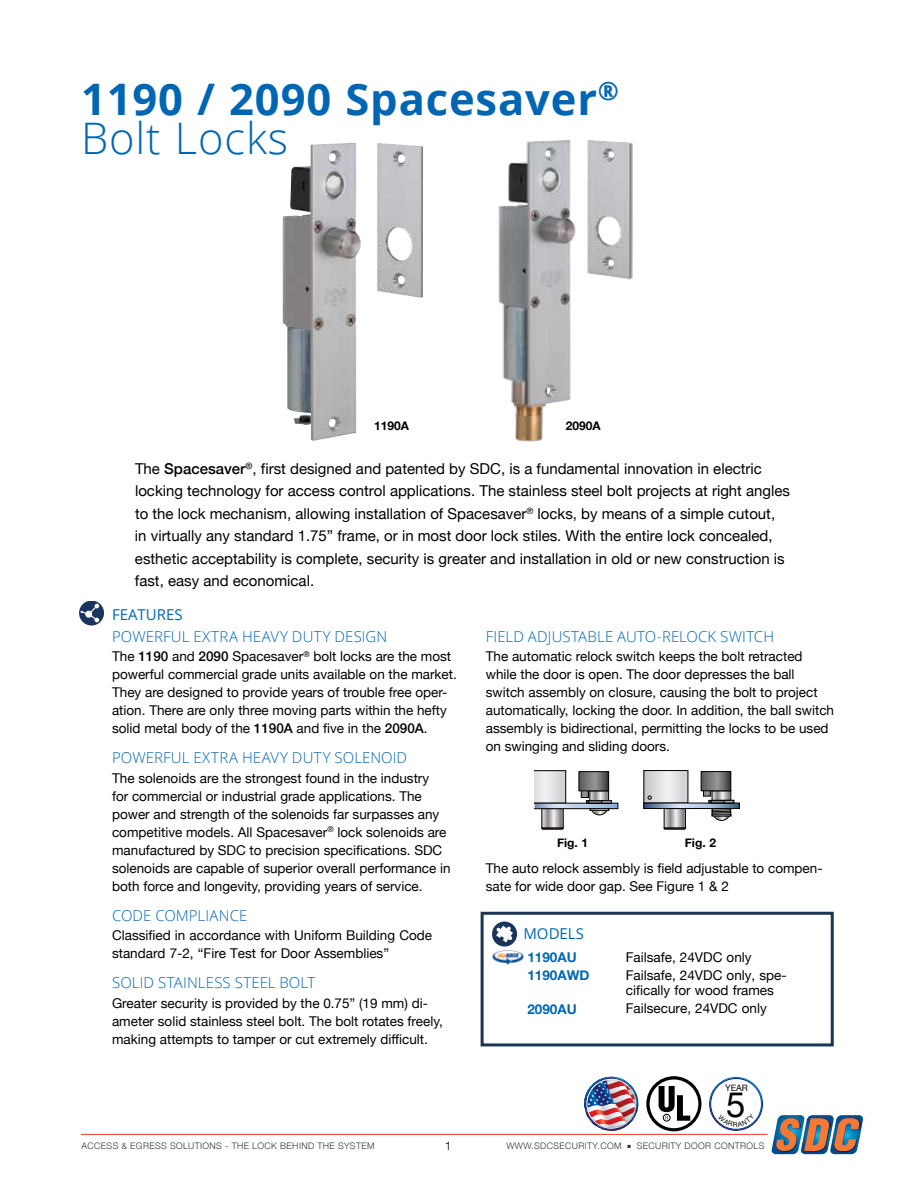
<style>
.page{position:relative;width:918px;height:1188px;background:#fff}
.page>*{position:absolute;margin:0;border:0;box-sizing:border-box;transform-origin:0 0}
.t1{font:700 43.5px/39px "Open Sans";letter-spacing:.02em;color:#0066b3}
.t2{font:34.65px "Helvetica Neue";color:#000}
.t3{font:15px/22.5px "Helvetica Neue";color:#000}
.t4{font:300 15px "Open Sans";letter-spacing:.01em;color:#0066b3}
.t5{font:15px "Open Sans";color:#0066b3}
.t6{font:13.5px/18px "Helvetica Neue";color:#000}
.t7{font:700 13.5px "Helvetica Neue";color:#0066b3}
.t8{font:700 12px "Helvetica Neue";color:#000}
.t9{font:300 12px "Helvetica Neue";color:#000}
.t10{font:300 9px "Helvetica Neue";letter-spacing:.04em;color:#343433}
.t11{font:8.7px "Helvetica Neue";color:#000}
.s1{font-weight:300}
.s2{font-weight:500}
</style>
<div class="page">
<hr style="left:81px;top:1134px;width:686px;height:1px;background:#ef3829">
<svg style="left:771px;top:1115px;width:92px;height:39px;background:#857f81"></svg>
<div style="left:481px;top:912px;width:353px;height:134px;border:3px solid #1c3553"></div>
<img style="left:498px;top:140px;width:135px;height:302px">
<img style="left:283px;top:143px;width:140px;height:298px">
<svg style="left:79px;top:601px;width:25px;height:25px"></svg>
<svg style="left:81px;top:604px;width:18px;height:18px"></svg>
<svg style="left:666px;top:810px;width:17px;height:16px"></svg>
<svg style="left:664px;top:828px;width:22px;height:1px"></svg>
<svg style="left:544px;top:815px;width:17px;height:11px"></svg>
<svg style="left:542px;top:828px;width:21px;height:1px"></svg>
<svg style="left:646px;top:772px;width:40px;height:29px"></svg>
<div style="left:644px;top:770px;width:44px;height:33px;border:1px solid #000"></div>
<svg style="left:703px;top:774px;width:26px;height:11px"></svg>
<div style="left:701px;top:772px;width:30px;height:19px;border:1px solid #000"></div>
<svg style="left:646px;top:805px;width:91px;height:2px"></svg>
<div style="left:644px;top:803px;width:95px;height:6px;border:1px solid #000"></div>
<svg style="left:535px;top:771px;width:83px;height:44px"></svg>
<svg style="left:703px;top:785px;width:31px;height:36px"></svg>
<div style="left:492px;top:922px;width:25px;height:25px;background:#19345d;border-radius:13px"></div>
<svg style="left:496px;top:926px;width:17px;height:16px"></svg>
<svg style="left:646px;top:1076px;width:55px;height:55px"></svg>
<div style="left:663px;top:1114px;width:7px;height:7px;border:1px solid #000;border-radius:50%"></div>
<img style="left:584px;top:1077px;width:54px;height:54px">
<img style="left:492px;top:950px;width:31px;height:15px">
<svg style="left:709px;top:1076px;width:54px;height:55px"></svg>
<h1 class="t1" style="left:81px;top:78px;width:540px">1190 / 2090 Spacesaver<sup>®<br></sup><span class="s1">Bolt Locks</span></h1>
<p class="t8" style="left:374px;top:418px;width:36px">1190A</p>
<p class="t8" style="left:566px;top:418px;width:36px">2090A</p>
<p class="t3" style="left:135px;top:457px;width:657px">The <span class="s2">Spacesaver</span><sup>®</sup>, first designed and patented by SDC, is a fundamental innovation in electric locking technology for access control applications. The stainless steel bolt projects at right angles to the lock mechanism, allowing installation of Spacesaver<sup>®</sup> locks, by means of a simple cutout, in virtually any standard 1.75” frame, or in most door lock stiles. With the entire lock concealed, esthetic acceptability is complete, security is greater and installation in old or new construction is fast, easy and economical.</p>
<p class="t5" style="left:112px;top:604px;width:72px">FEATURES</p>
<p class="t4" style="left:112px;top:626px;width:277px">POWERFUL EXTRA HEAVY DUTY DESIGN</p>
<p class="t6" style="left:112px;top:647px;width:346px">The <span class="s2">1190</span> and <span class="s2">2090</span> Spacesaver<sup>®</sup> bolt locks are the most powerful commercial grade units available on the market.<br>They are designed to provide years of trouble free oper&shy;ation. There are only three moving parts within the hefty solid metal body of the <span class="s2">1190A</span> and five in the <span class="s2">2090A</span>.</p>
<p class="t4" style="left:112px;top:747px;width:297px">POWERFUL EXTRA HEAVY DUTY SOLENOID</p>
<p class="t6" style="left:112px;top:769px;width:340px">The solenoids are the strongest found in the industry<br>for commercial or industrial grade applications. The power and strength of the solenoids far surpasses any competitive models. All Spacesaver<sup>®</sup> lock solenoids are manufactured by SDC to precision specifications. SDC solenoids are capable of superior overall performance in both force and longevity, providing years of service.</p>
<p class="t4" style="left:112px;top:905px;width:137px">CODE COMPLIANCE</p>
<p class="t6" style="left:112px;top:926px;width:322px">Classified in accordance with Uniform Building Code standard 7-2, “Fire Test for Door Assemblies”</p>
<p class="t4" style="left:112px;top:972px;width:205px">SOLID STAINLESS STEEL BOLT</p>
<p class="t6" style="left:112px;top:994px;width:332px">Greater security is provided by the 0.75” (19 mm) di&shy;ameter solid stainless steel bolt. The bolt rotates freely, making attempts to tamper or cut extremely difficult.</p>
<p class="t10" style="left:82px;top:1141px;width:294px">ACCESS &amp; EGRESS SOLUTIONS - THE LOCK BEHIND THE SYSTEM</p>
<p class="t9" style="left:445px;top:1138px;width:8px">1</p>
<p class="t4" style="left:486px;top:626px;width:290px">FIELD ADJUSTABLE AUTO-RELOCK SWITCH</p>
<p class="t6" style="left:486px;top:647px;width:350px">The automatic relock switch keeps the bolt retracted while the door is open. The door depresses the ball switch assembly on closure, causing the bolt to project automatically, locking the door. In addition, the ball switch assembly is bidirectional, permitting the locks to be used on swinging and sliding doors.</p>
<p class="t8" style="left:557px;top:835px;width:33px">Fig. 1</p>
<p class="t8" style="left:685px;top:835px;width:33px">Fig. 2</p>
<p class="t6" style="left:486px;top:859px;width:338px">The auto relock assembly is field adjustable to compen&shy;sate for wide door gap. See Figure 1 &amp; 2</p>
<p class="t5" style="left:523px;top:923px;width:62px">MODELS</p>
<p class="t7" style="left:527px;top:949px;width:51px">1190AU</p>
<p class="t6" style="left:626px;top:948px;width:127px">Failsafe, 24VDC only</p>
<p class="t7" style="left:527px;top:967px;width:64px">1190AWD</p>
<p class="t6" style="left:626px;top:968px;width:162px;line-height:15px">Failsafe, 24VDC only, spe&shy;cifically for wood frames</p>
<p class="t7" style="left:527px;top:1000px;width:51px">2090AU</p>
<p class="t6" style="left:626px;top:999px;width:143px">Failsecure, 24VDC only</p>
<p class="t11" style="left:725px;top:1082px;width:24px">YEAR</p>
<h2 class="t2" style="left:726px;top:1084px;width:21px">5</h2>
<p class="t10" style="left:506px;top:1141px;width:260px">WWW.SDCSECURITY.COM ■ SECURITY DOOR CONTROLS</p>
</div>
